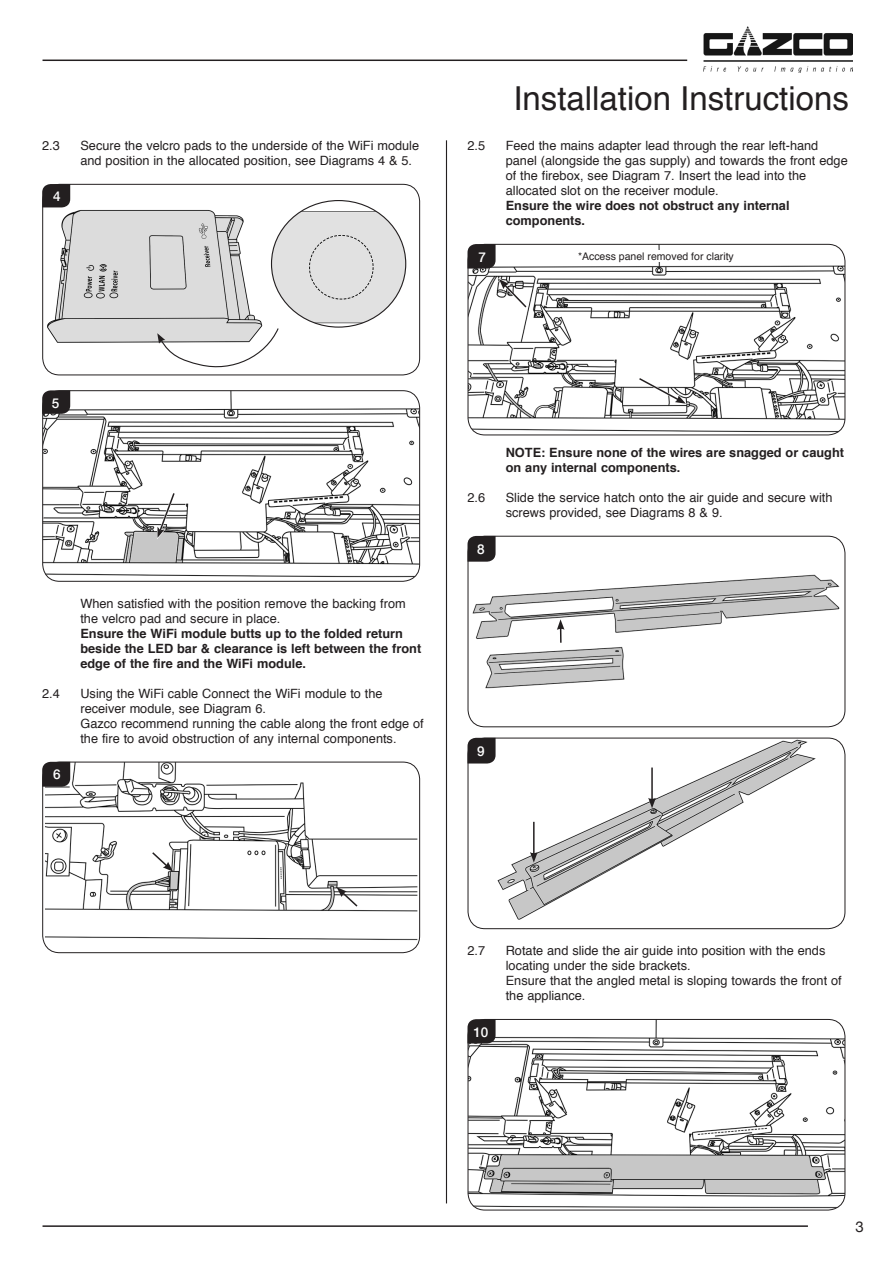
<style>
.page{position:relative;width:893px;height:1263px;background:#fff}
.page>*{position:absolute;margin:0;border:0;box-sizing:border-box;transform-origin:0 0}
.t1{font:33px "Helvetica";color:#231f20}
.t2{font:15px "Helvetica Neue";color:#231f20}
.t3{font:500 13.5px "Helvetica Neue";color:#fff}
.Body_copy{font:12.75px/15px "Helvetica";color:#231f20}
.Body_copy-2{font:700 12.75px/15px "Helvetica";color:#231f20}
.t4{font:10.5px "Helvetica";color:#231f20}
</style>
<div class="page">
<hr style="left:43px;top:1225px;width:765px;height:2px;background:#231f20">
<hr style="left:446px;top:140px;width:1px;height:1063px;background:#231f20">
<hr style="left:43px;top:60px;width:644px;height:1px;background:#231f20">
<img style="left:704px;top:27px;width:149px;height:45px">
<img style="left:45px;top:207px;width:218px;height:136px">
<div style="left:42px;top:184px;width:378px;height:191px;border:1px solid #231f20;border-radius:17px"></div>
<svg style="left:42px;top:184px;width:28px;height:23px"></svg>
<img style="left:271px;top:201px;width:135px;height:126px">
<svg style="left:157px;top:327px;width:123px;height:47px"></svg>
<img style="left:44px;top:391px;width:376px;height:187px">
<div style="left:42px;top:390px;width:378px;height:192px;border:1px solid #231f20;border-radius:17px"></div>
<svg style="left:42px;top:390px;width:28px;height:24px"></svg>
<svg style="left:157px;top:491px;width:19px;height:48px"></svg>
<img style="left:45px;top:762px;width:372px;height:178px">
<div style="left:42px;top:762px;width:378px;height:191px;border:1px solid #231f20;border-radius:17px"></div>
<svg style="left:42px;top:762px;width:28px;height:25px"></svg>
<svg style="left:151px;top:851px;width:22px;height:21px"></svg>
<svg style="left:337px;top:887px;width:22px;height:21px"></svg>
<img style="left:468px;top:244px;width:377px;height:190px">
<div style="left:468px;top:244px;width:377px;height:191px;border:1px solid #231f20;border-radius:17px"></div>
<svg style="left:467px;top:244px;width:29px;height:25px"></svg>
<div style="left:578px;top:250px;width:156px;height:12px;background:#fff"></div>
<svg style="left:498px;top:278px;width:30px;height:31px"></svg>
<svg style="left:637px;top:376px;width:50px;height:28px"></svg>
<img style="left:472px;top:575px;width:368px;height:113px">
<div style="left:468px;top:536px;width:377px;height:191px;border:1px solid #231f20;border-radius:17px"></div>
<svg style="left:467px;top:536px;width:29px;height:26px"></svg>
<svg style="left:557px;top:619px;width:7px;height:24px"></svg>
<img style="left:497px;top:740px;width:319px;height:180px">
<div style="left:468px;top:738px;width:377px;height:191px;border:1px solid #231f20;border-radius:17px"></div>
<svg style="left:467px;top:738px;width:29px;height:25px"></svg>
<hr style="left:533px;top:822px;width:2px;height:32px;background:#231f20">
<svg style="left:530px;top:852px;width:8px;height:11px"></svg>
<hr style="left:651px;top:767px;width:2px;height:33px;background:#231f20">
<svg style="left:648px;top:798px;width:8px;height:10px"></svg>
<img style="left:468px;top:1019px;width:377px;height:190px">
<div style="left:468px;top:1019px;width:377px;height:191px;border:1px solid #231f20;border-radius:17px"></div>
<svg style="left:467px;top:1019px;width:29px;height:24px"></svg>
<p class="Body_copy" style="left:42px;top:138px;width:19px">2.3</p>
<p class="Body_copy" style="left:80px;top:138px;width:340px">Secure the velcro pads to the underside of the WiFi module and position in the allocated position, see Diagrams 4 &amp; 5.</p>
<p class="t3" style="left:53px;top:186px;width:9px">4</p>
<p class="t1" style="left:513px;top:73px;width:337px">Installation Instructions</p>
<p class="Body_copy" style="left:467px;top:138px;width:19px">2.5</p>
<p class="Body_copy" style="left:506px;top:138px;width:343px">Feed the mains adapter lead through the rear left-hand panel (alongside the gas supply) and towards the front edge of the firebox, see Diagram 7. Insert the lead into the allocated slot on the receiver module.</p>
<p class="Body_copy-2" style="left:506px;top:198px;width:285px">Ensure the wire does not obstruct any internal components.</p>
<p class="t3" style="left:479px;top:246px;width:9px">7</p>
<p class="t4" style="left:578px;top:248px;width:157px">*Access panel removed for clarity</p>
<p class="t3" style="left:52px;top:392px;width:9px">5</p>
<p class="Body_copy" style="left:80px;top:596px;width:327px">When satisfied with the position remove the backing from the velcro pad and secure in place.</p>
<p class="Body_copy-2" style="left:80px;top:626px;width:342px">Ensure the WiFi module butts up to the folded return beside the LED bar &amp; clearance is left between the front edge of the fire and the WiFi module.</p>
<p class="Body_copy" style="left:42px;top:686px;width:19px">2.4</p>
<p class="Body_copy" style="left:80px;top:686px;width:304px">Using the WiFi cable Connect the WiFi module to the receiver module, see Diagram 6.</p>
<p class="Body_copy" style="left:80px;top:716px;width:345px">Gazco recommend running the cable along the front edge of the fire to avoid obstruction of any internal components.</p>
<p class="t3" style="left:53px;top:764px;width:9px">6</p>
<p class="Body_copy-2" style="left:506px;top:445px;width:340px">NOTE: Ensure none of the wires are snagged or caught on any internal components.</p>
<p class="Body_copy" style="left:467px;top:490px;width:19px">2.6</p>
<p class="Body_copy" style="left:506px;top:490px;width:328px">Slide the service hatch onto the air guide and secure with screws provided, see Diagrams 8 &amp; 9.</p>
<p class="t3" style="left:477px;top:538px;width:9px">8</p>
<p class="t3" style="left:477px;top:740px;width:9px">9</p>
<p class="Body_copy" style="left:467px;top:943px;width:19px">2.7</p>
<p class="Body_copy" style="left:506px;top:943px;width:321px">Rotate and slide the air guide into position with the ends locating under the side brackets.</p>
<p class="Body_copy" style="left:506px;top:973px;width:337px">Ensure that the angled metal is sloping towards the front of the appliance.</p>
<p class="t3" style="left:473px;top:1021px;width:17px">10</p>
<p class="t2" style="left:855px;top:1214px;width:10px">3</p>
</div>
